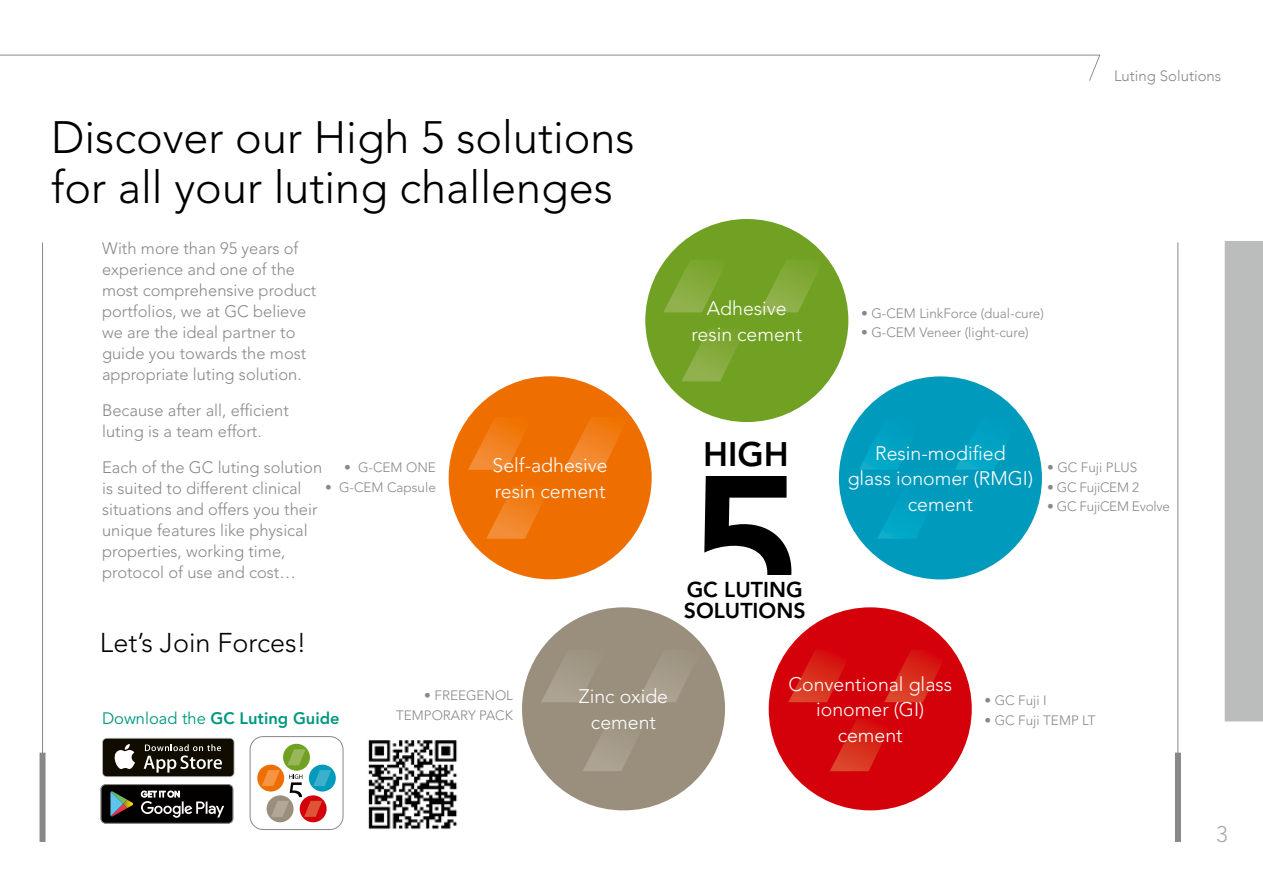
<style>
.page{position:relative;width:1263px;height:893px;background:#fff}
.page>*{position:absolute;margin:0;border:0;box-sizing:border-box;transform-origin:0 0}
.t1{font:800 200.55px "Avenir LT Std";color:#000}
.t2{font:300 45px/49.5px "Avenir LT Std";color:#000}
.t3{font:800 33.75px "Avenir LT Std";color:#000}
.t4{font:300 27px "Avenir LT Std";color:#000}
.t5{font:300 22.5px "Avenir LT Std";color:#a7a9a9}
.t6{font:800 21.3px/21.3px "Avenir LT Std";color:#000}
.t7{font:300 19.5px/25.5px "Avenir LT Std";color:#fff;text-align:center}
.t8{font:300 16.5px/21px "Avenir LT Std";color:#878988}
.t9{font:800 16.5px "Avenir LT Std";color:#009880}
.t10{font:300 15px "Avenir";color:#878988}
.t11{font:300 13.5px/19.5px "Avenir LT Std";color:#878988;text-align:right}
.t12{font:300 13.5px "Avenir LT Std";letter-spacing:-.02em;color:#878988}
.s1{font-weight:400}
</style>
<div class="page">
<div style="left:769px;top:607px;width:203px;height:203px;background:#d4000a;border-radius:50%"></div>
<hr style="left:1177px;top:242px;width:1px;height:523px;background:#878988">
<div style="left:1175px;top:753px;width:6px;height:89px;background:#878988"></div>
<hr style="left:42px;top:242px;width:1px;height:523px;background:#878988">
<div style="left:40px;top:753px;width:6px;height:89px;background:#878988"></div>
<div style="left:1225px;top:241px;width:38px;height:480px;background:#bbbdbd"></div>
<div style="left:645px;top:219px;width:203px;height:203px;background:#71a123;border-radius:50%"></div>
<div style="left:839px;top:376px;width:203px;height:203px;background:#009abd;border-radius:50%"></div>
<div style="left:449px;top:376px;width:203px;height:203px;background:#ef6e00;border-radius:50%"></div>
<div style="left:522px;top:607px;width:203px;height:203px;background:#998f7c;border-radius:50%"></div>
<svg style="left:468px;top:417px;width:55px;height:53px"></svg>
<svg style="left:486px;top:489px;width:56px;height:50px"></svg>
<svg style="left:564px;top:419px;width:56px;height:51px"></svg>
<svg style="left:663px;top:260px;width:58px;height:52px"></svg>
<svg style="left:682px;top:329px;width:57px;height:52px"></svg>
<svg style="left:759px;top:260px;width:57px;height:52px"></svg>
<svg style="left:859px;top:443px;width:44px;height:27px"></svg>
<svg style="left:878px;top:512px;width:43px;height:27px"></svg>
<svg style="left:541px;top:649px;width:51px;height:53px"></svg>
<svg style="left:583px;top:730px;width:51px;height:41px"></svg>
<svg style="left:637px;top:662px;width:51px;height:40px"></svg>
<svg style="left:955px;top:441px;width:45px;height:29px"></svg>
<svg style="left:788px;top:649px;width:58px;height:53px"></svg>
<svg style="left:830px;top:719px;width:58px;height:52px"></svg>
<svg style="left:884px;top:650px;width:58px;height:52px"></svg>
<svg style="left:102px;top:738px;width:133px;height:39px"></svg>
<div style="left:103px;top:739px;width:131px;height:37px;background:#100c00;border-radius:4px"></div>
<svg style="left:114px;top:744px;width:21px;height:25px"></svg>
<svg style="left:144px;top:744px;width:78px;height:29px"></svg>
<svg style="left:101px;top:784px;width:132px;height:40px;background:#2f2f2e"></svg>
<div style="left:283px;top:744px;width:27px;height:27px;background:#71a123;border-radius:50%"></div>
<svg style="left:257px;top:765px;width:27px;height:26px"></svg>
<div style="left:300px;top:795px;width:27px;height:27px;background:#d4000a;border-radius:50%"></div>
<div style="left:309px;top:765px;width:27px;height:26px;background:#009abd;border-radius:50%"></div>
<div style="left:267px;top:795px;width:27px;height:27px;background:#998f7c;border-radius:50%"></div>
<svg style="left:262px;top:749px;width:69px;height:68px"></svg>
<div style="left:250px;top:736px;width:93px;height:94px;border:1px solid #878988;border-radius:13px"></div>
<img style="left:368px;top:740px;width:90px;height:90px">
<svg style="left:0;top:54px;width:1101px;height:27px"></svg>
<h2 class="t2" style="left:51px;top:113px;width:585px">Discover our High 5 solutions for all your luting challenges</h2>
<p class="t8" style="left:102px;top:238px;width:216px">With more than 95 years of experience and one of the most comprehensive product portfolios, we at GC believe we are the ideal partner to guide you towards the most appropriate luting solution.</p>
<p class="t8" style="left:102px;top:400px;width:188px">Because after all, efficient luting is a team effort.</p>
<p class="t8" style="left:102px;top:457px;width:222px">Each of the GC luting solution is suited to different clinical situations and offers you their unique features like physical properties, working time, protocol of use and cost…</p>
<p class="t11" style="left:344px;top:458px;width:93px">• G-CEM ONE</p>
<p class="t11" style="left:325px;top:478px;width:112px">• G-CEM Capsule</p>
<h3 class="t4" style="left:100px;top:627px;width:208px">Let’s Join Forces!</h3>
<p class="t7" style="left:492px;top:453px;width:117px;text-align:left">Self-adhesive resin cement</p>
<p class="t9" style="left:102px;top:708px;width:239px"><span class="s1">Download the</span> GC Luting Guide</p>
<p class="t11" style="left:396px;top:686px;width:118px">• FREEGENOL<br>TEMPORARY PACK</p>
<p class="t7" style="left:579px;top:682px;width:91px">Zinc oxide cement</p>
<p class="t7" style="left:579px;top:684px;width:91px">Zinc oxide cement</p>
<p class="t10" style="left:1114px;top:67px;width:109px">Luting Solutions</p>
<p class="t7" style="left:691px;top:296px;width:112px">Adhesive resin cement</p>
<p class="t7" style="left:684px;top:296px;width:127px">Adhesive r sin cement</p>
<h3 class="t3" style="left:703px;top:434px;width:87px">HIGH</h3>
<h1 class="t1" style="left:685px;top:430px;width:120px">5</h1>
<p class="t6" style="left:684px;top:579px;width:123px">GC LUTING<br>SOLUTIONS</p>
<p class="t11" style="left:861px;top:304px;width:184px">• G-CEM LinkForce (dual-cure)</p>
<p class="t11" style="left:861px;top:323px;width:169px">• G-CEM Veneer (light-cure)</p>
<p class="t7" style="left:876px;top:436px;width:132px;text-align:left">Resin-modified glass ionomer</p>
<p class="t7" style="left:848px;top:440px;width:187px">Resin-modified<br>glass ionomer (RMGI) cement</p>
<p class="t11" style="left:1047px;top:458px;width:92px">• GC Fuji PLUS</p>
<p class="t12" style="left:1047px;top:479px;width:94px">• GC FujiCEM 2</p>
<p class="t12" style="left:1047px;top:499px;width:124px">• GC FujiCEM Evolve</p>
<p class="t7" style="left:788px;top:671px;width:165px">Conventional glass ionomer (GI) cement</p>
<p class="t11" style="left:984px;top:691px;width:64px">• GC Fuji I</p>
<p class="t11" style="left:984px;top:710px;width:113px">• GC Fuji TEMP LT</p>
<h3 class="t5" style="left:1216px;top:821px;width:13px">3</h3>
</div>
